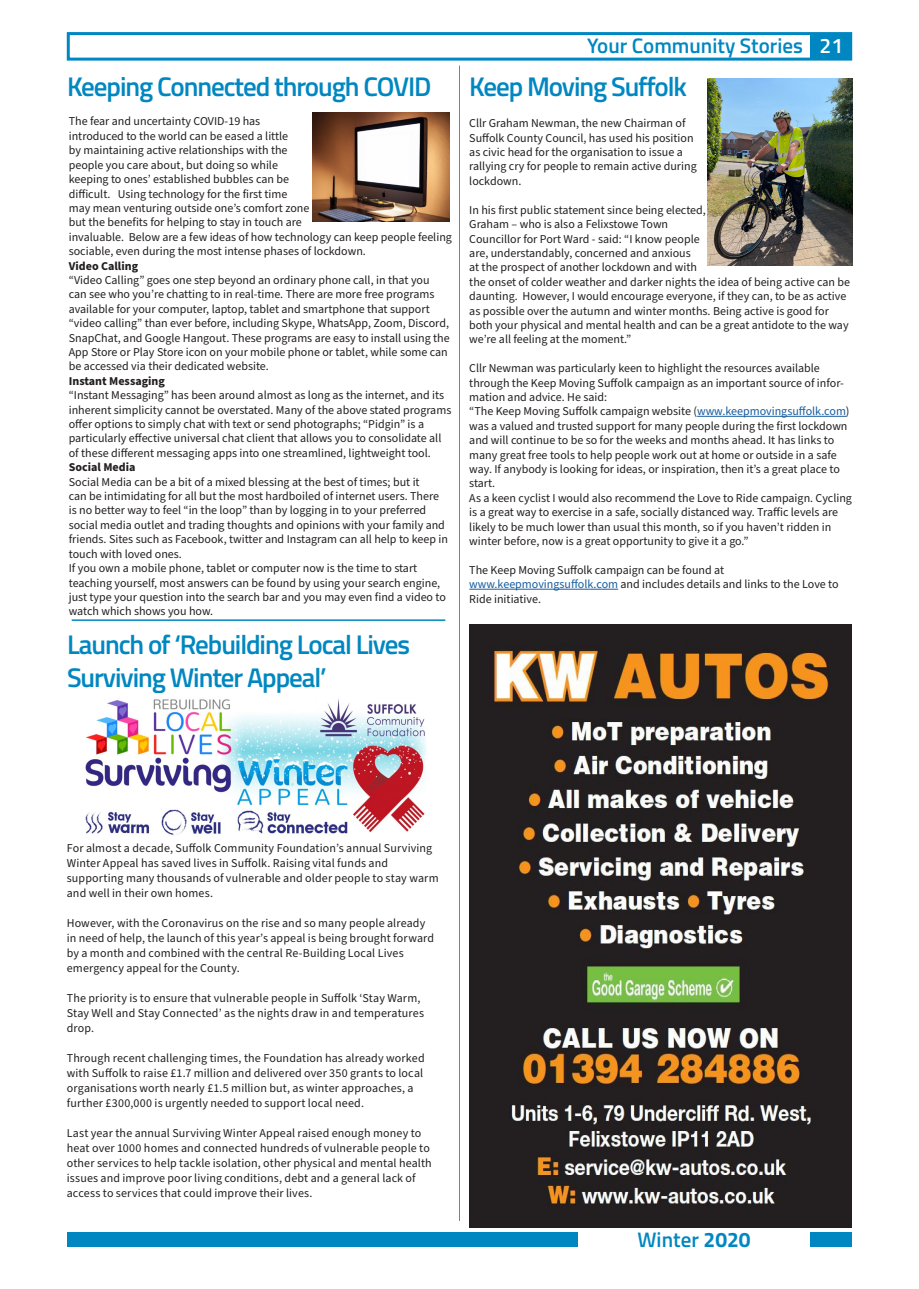
<style>
.page{position:relative;width:919px;height:1289px;background:#fff}
.page>*{position:absolute;margin:0;border:0;box-sizing:border-box;transform-origin:0 0}
.t1{font:600 27px/32.4px "Titillium Web";letter-spacing:-.04em;color:#0087c1}
.t2{font:600 21px "Titillium Web";color:#0087c1}
.t3{font:600 21px "Titillium Web";color:#fff}
._8_Content_gray_Sour{font:12px/14.4px "Source Sans Pro";color:#231f20}
.t4{font:700 12px "Source Sans Pro";color:#231f20}
.s1{color:#175d9e}
.s2{font-weight:700}
</style>
<div class="page">
<div style="left:67px;top:32px;width:785px;height:29px;border:3px solid #0087c1"></div>
<div style="left:810px;top:34px;width:42px;height:24px;background:#0087c1"></div>
<div style="left:67px;top:1232px;width:784px;height:14px;background:#0087c1"></div>
<div style="left:578px;top:1223px;width:231px;height:29px;background:#fff"></div>
<div style="left:469px;top:623px;width:383px;height:604px;background:#231f20"></div>
<img style="left:489px;top:643px;width:340px;height:563px">
<img style="left:85px;top:699px;width:341px;height:136px">
<hr style="left:697px;top:416px;width:148px;height:1px;background:#175d9e">
<hr style="left:469px;top:589px;width:149px;height:1px;background:#175d9e">
<img style="left:707px;top:78px;width:145px;height:187px">
<img style="left:312px;top:112px;width:138px;height:109px">
<hr style="left:72px;top:619px;width:373px;height:2px;background:#0087c1">
<hr style="left:459px;top:66px;width:1px;height:1154px;background:#00aeef">
<p class="t1" style="left:67px;top:69px;width:366px">Keeping Connected through COVID</p>
<p class="_8_Content_gray_Sour" style="left:69px;top:115px;width:384px">The fear and uncertainty COVID-19 has<br>introduced to the world can be eased a little<br>by maintaining active relationships with the<br>people you care about, but doing so while<br>keeping to ones’ established bubbles can be<br>difficult. Using technology for the first time<br>may mean venturing outside one’s comfort zone<br>but the benefits for helping to stay in touch are<br>invaluable. Below are a few ideas of how technology can keep people feeling sociable, even during the most intense phases of lockdown.</p>
<p class="t4" style="left:69px;top:257px;width:71px">Video Calling</p>
<p class="_8_Content_gray_Sour" style="left:69px;top:273px;width:382px">“Video Calling” goes one step beyond an ordinary phone call, in that you can see who you’re chatting to in real-time. There are more free programs available for your computer, laptop, tablet and smartphone that support “video calling” than ever before, including Skype, WhatsApp, Zoom, Discord, SnapChat, and Google Hangout. These programs are easy to install using the App Store or Play Store icon on your mobile phone or tablet, while some can be accessed via their dedicated website.</p>
<p class="t4" style="left:69px;top:372px;width:98px">Instant Messaging</p>
<p class="_8_Content_gray_Sour" style="left:69px;top:388px;width:384px">“Instant Messaging” has been around almost as long as the internet, and its inherent simplicity cannot be overstated. Many of the above stated programs offer options to simply chat with text or send photographs; “Pidgin” is a particularly effective universal chat client that allows you to consolidate all of these different messaging apps into one streamlined, lightweight tool.</p>
<p class="t4" style="left:69px;top:459px;width:68px">Social Media</p>
<p class="_8_Content_gray_Sour" style="left:69px;top:475px;width:381px">Social Media can be a bit of a mixed blessing at the best of times; but it<br>can be intimidating for all but the most hardboiled of internet users. There is no better way to feel “in the loop” than by logging in to your preferred social media outlet and trading thoughts and opinions with your family and friends. Sites such as Facebook, twitter and Instagram can all help to keep in touch with loved ones.</p>
<p class="_8_Content_gray_Sour" style="left:69px;top:561px;width:378px">If you own a mobile phone, tablet or computer now is the time to start teaching yourself, most answers can be found by using your search engine, just type your question into the search bar and you may even find a video to watch which shows you how.</p>
<p class="t1" style="left:67px;top:627px;width:344px">Launch of ‘Rebuilding Local Lives<br>Surviving Winter Appeal’</p>
<h2 class="t2" style="left:587px;top:30px;width:217px">Your Community Stories</h2>
<p class="t1" style="left:469px;top:69px;width:219px">Keep Moving Suffolk</p>
<h2 class="t3" style="left:819px;top:30px;width:25px">21</h2>
<p class="_8_Content_gray_Sour" style="left:469px;top:116px;width:229px">Cllr Graham Newman, the new Chairman of Suffolk County Council, has used his position as civic head for the organisation to issue a rallying cry for people to remain active during lockdown.</p>
<p class="_8_Content_gray_Sour" style="left:469px;top:203px;width:382px">In his first public statement since being elected,<br>Graham – who is also a Felixstowe Town<br>Councillor for Port Ward - said: “I know people<br>are, understandably, concerned and anxious<br>at the prospect of another lockdown and with<br>the onset of colder weather and darker nights the idea of being active can be daunting. However, I would encourage everyone, if they can, to be as active as possible over the autumn and winter months. Being active is good for both your physical and mental health and can be a great antidote to the way we’re all feeling at the moment.”</p>
<p class="_8_Content_gray_Sour" style="left:469px;top:361px;width:376px">Cllr Newman was particularly keen to highlight the resources available through the Keep Moving Suffolk campaign as an important source of infor&shy;mation and advice. He said:</p>
<p class="_8_Content_gray_Sour" style="left:469px;top:404px;width:382px">“The Keep Moving Suffolk campaign website (<span class="s1">www.keepmovingsuffolk.com</span>) was a valued and trusted support for many people during the first lockdown and will continue to be so for the weeks and months ahead. It has links to many great free tools to help people work out at home or outside in a safe way. If anybody is looking for ideas, or inspiration, then it’s a great place to start.</p>
<p class="_8_Content_gray_Sour" style="left:469px;top:491px;width:384px">As a keen cyclist I would also recommend the Love to Ride campaign. Cycling is a great way to exercise in a safe, socially distanced way. Traffic levels are likely to be much lower than usual this month, so if you haven’t ridden in winter before, now is a great opportunity to give it a go.”</p>
<p class="_8_Content_gray_Sour" style="left:469px;top:563px;width:256px">The Keep Moving Suffolk campaign can be found at</p>
<p class="_8_Content_gray_Sour" style="left:469px;top:577px;width:371px"><span class="s1">www.keepmovingsuffolk.com</span> and includes details and links to the Love to<br>Ride initiative.</p>
<p class="_8_Content_gray_Sour" style="left:67px;top:840px;width:373px;line-height:15px">For almost a decade, Suffolk Community Foundation’s annual Surviving Winter Appeal has saved lives in Suffolk. Raising vital funds and supporting many thousands of vulnerable and older people to stay warm and well in their own homes.</p>
<p class="_8_Content_gray_Sour" style="left:67px;top:915px;width:369px;line-height:15px">However, with the Coronavirus on the rise and so many people already in need of help, the launch of this year’s appeal is being brought forward by a month and combined with the central Re-Building Local Lives emergency appeal for the County.</p>
<p class="_8_Content_gray_Sour" style="left:67px;top:990px;width:359px;line-height:15px">The priority is to ensure that vulnerable people in Suffolk ‘Stay Warm,<br>Stay Well and Stay Connected’ as the nights draw in and temperatures drop.</p>
<p class="_8_Content_gray_Sour" style="left:67px;top:1050px;width:359px;line-height:15px">Through recent challenging times, the Foundation has already worked with Suffolk to raise £1.7 million and delivered over 350 grants to local organisations worth nearly £1.5 million but, as winter approaches, a further £300,000 is urgently needed to support local need.</p>
<p class="_8_Content_gray_Sour" style="left:67px;top:1125px;width:366px;line-height:15px">Last year the annual Surviving Winter Appeal raised enough money to heat over 1000 homes and connected hundreds of vulnerable people to other services to help tackle isolation, other physical and mental health issues and improve poor living conditions, debt and a general lack of access to services that could improve their lives.</p>
<h2 class="t2" style="left:637px;top:1223px;width:115px">Winter <span class="s2">2020</span></h2>
</div>
